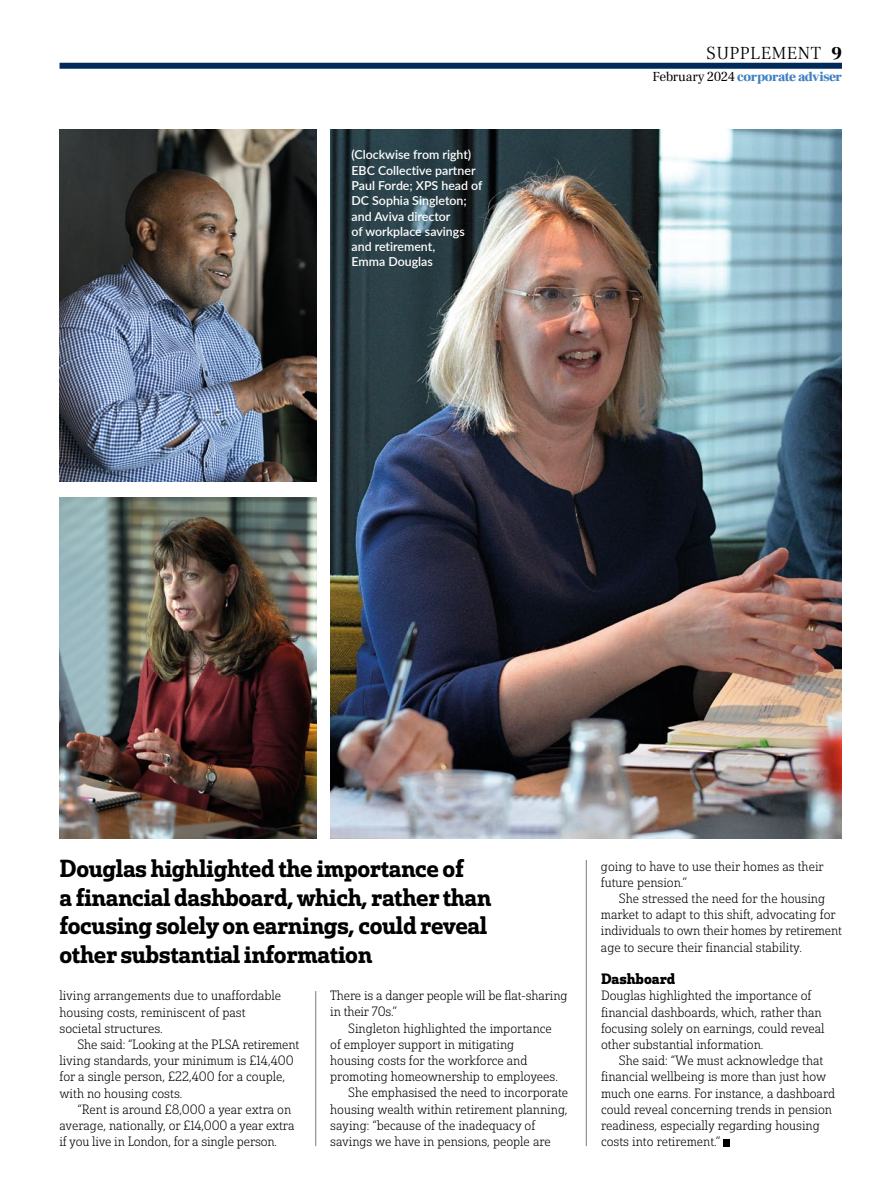
<style>
.page{position:relative;width:893px;height:1191px;background:#fff}
.page>*{position:absolute;margin:0;border:0;box-sizing:border-box;transform-origin:0 0}
.t1{font:24px/28.5px "Solitas Slab Nor Dem";letter-spacing:-.015em;color:#000}
.t2{font:300 18px "Frank Ruhl Libre";letter-spacing:.025em;color:#000}
.t3{font:14.7px "Solitas Slab Nor Bol";color:#000}
.t4{font:900 13.5px "Frank Ruhl Libre";letter-spacing:-.03em;color:#4080c2}
.t5{font:13.2px/16.2px "Solitas Slab Nor Lig";color:#000}
.t6{font:600 12.3px/15.3px "Lato";color:#fff}
.s1{font-weight:900}
.s2{font-weight:400;color:#000}
</style>
<div class="page">
<div style="left:60px;top:63px;width:782px;height:6px;background:#002a5a"></div>
<div style="left:723px;top:1139px;width:7px;height:7px;background:#000"></div>
<hr style="left:315px;top:991px;width:1px;height:155px;background:#7c7b7b">
<hr style="left:586px;top:860px;width:1px;height:286px;background:#7c7b7b">
<img style="left:330px;top:129px;width:512px;height:709px">
<img style="left:60px;top:129px;width:256px;height:353px">
<img style="left:60px;top:498px;width:256px;height:340px">
<p class="t6" style="left:351px;top:147px;width:133px">(Clockwise from right)<br>EBC Collective partner<br>Paul Forde; XPS head of<br>DC Sophia Singleton; and Aviva director<br>of workplace savings and retirement,<br>Emma Douglas</p>
<h2 class="t2" style="left:706px;top:42px;width:137px">SUPPLEMENT <span class="s1">9</span></h2>
<p class="t4" style="left:653px;top:69px;width:191px"><span class="s2">February 2024</span> corporate adviser</p>
<h1 class="t1" style="left:60px;top:855px;width:433px">Douglas highlighted the importance of<br>a financial dashboard, which, rather than focusing solely on earnings, could reveal other substantial information</h1>
<p class="t5" style="left:60px;top:988px;width:223px">living arrangements due to unaffordable housing costs, reminiscent of past societal structures.</p>
<p class="t5" style="left:60px;top:1036px;width:241px;text-indent:18px">She said: “Looking at the PLSA retirement living standards, your minimum is £14,400 for a single person, £22,400 for a couple, with no housing costs.</p>
<p class="t5" style="left:60px;top:1101px;width:236px;text-indent:18px">“Rent is around £8,000 a year extra on average, nationally, or £14,000 a year extra if you live in London, for a single person.</p>
<p class="t5" style="left:330px;top:988px;width:239px">There is a danger people will be flat-sharing in their 70s.”</p>
<p class="t5" style="left:348px;top:1020px;width:205px">Singleton highlighted the importance</p>
<p class="t5" style="left:330px;top:1036px;width:185px">of employer support in mitigating</p>
<p class="t5" style="left:330px;top:1052px;width:199px">housing costs for the workforce and</p>
<p class="t5" style="left:330px;top:1069px;width:229px">promoting homeownership to employees.</p>
<p class="t5" style="left:348px;top:1085px;width:221px">She emphasised the need to incorporate</p>
<p class="t5" style="left:330px;top:1101px;width:239px">housing wealth within retirement planning,</p>
<p class="t5" style="left:330px;top:1117px;width:206px">saying: “because of the inadequacy of</p>
<p class="t5" style="left:330px;top:1133px;width:222px">savings we have in pensions, people are</p>
<p class="t5" style="left:601px;top:858px;width:224px">going to have to use their homes as their future pension.”</p>
<p class="t5" style="left:601px;top:890px;width:242px;text-indent:18px">She stressed the need for the housing market to adapt to this shift, advocating for individuals to own their homes by retirement age to secure their financial stability.</p>
<p class="t3" style="left:601px;top:969px;width:76px">Dashboard</p>
<p class="t5" style="left:601px;top:988px;width:225px">Douglas highlighted the importance of financial dashboards, which, rather than focusing solely on earnings, could reveal other substantial information.</p>
<p class="t5" style="left:601px;top:1052px;width:236px;text-indent:18px">She said: “We must acknowledge that financial wellbeing is more than just how much one earns. For instance, a dashboard could reveal concerning trends in pension readiness, especially regarding housing costs into retirement.”</p>
</div>
